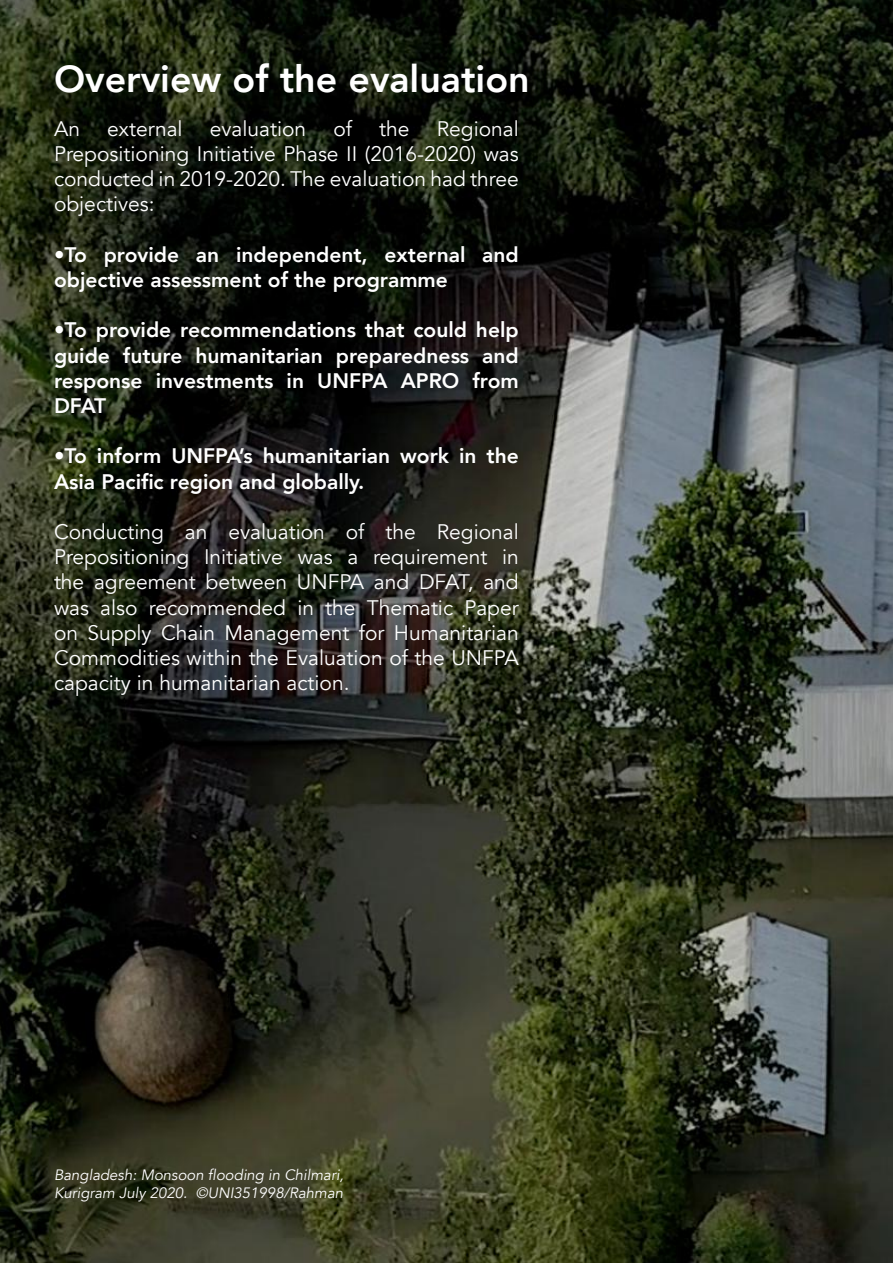
<style>
.page{position:relative;width:893px;height:1263px;background:#fff}
.page>*{position:absolute;margin:0;border:0;box-sizing:border-box;transform-origin:0 0}
.t1{font:800 37.5px "Avenir";color:#fff}
.t2{font:21px/25.2px "Avenir";color:#fff;text-align:justify}
.t3{font:800 21px/25.2px "Avenir";color:#fff}
.t4{font:italic 15px/18px "Avenir";color:#fff}
</style>
<div class="page">
<img style="left:0;top:0;width:893px;height:1263px">
<h1 class="t1" style="left:54px;top:49px;width:477px">Overview of the evaluation</h1>
<p class="t2" style="left:54px;top:116px;width:28px">An</p>
<p class="t2" style="left:107px;top:116px;width:77px">external</p>
<p class="t2" style="left:210px;top:116px;width:98px">evaluation</p>
<p class="t2" style="left:333px;top:116px;width:20px">of</p>
<p class="t2" style="left:379px;top:116px;width:32px">the</p>
<p class="t2" style="left:54px;top:116px;width:466px;text-indent:383px">Regional Prepositioning Initiative Phase II (2016-2020) was conducted in 2019-2020. The evaluation had three objectives:</p>
<p class="t3" style="left:54px;top:242px;width:466px">•To provide an independent, external and objective assessment of the programme</p>
<p class="t3" style="left:54px;top:318px;width:466px;text-align:justify">•To provide recommendations that could help guide future humanitarian preparedness and response investments in UNFPA APRO from DFAT</p>
<p class="t3" style="left:54px;top:444px;width:466px">•To inform UNFPA’s humanitarian work in the<br>Asia Pacific region and globally.</p>
<p class="t2" style="left:54px;top:520px;width:466px">Conducting an evaluation of the Regional Prepositioning Initiative was a requirement in the agreement between UNFPA and DFAT, and was also recommended in the Thematic Paper on Supply Chain Management for Humanitarian Commodities within the Evaluation of the UNFPA capacity in humanitarian action.</p>
<p class="t4" style="left:54px;top:1166px;width:291px">Bangladesh: Monsoon flooding in Chilmari,<br>Kurigram July 2020. ©UNI351998/Rahman</p>
</div>
